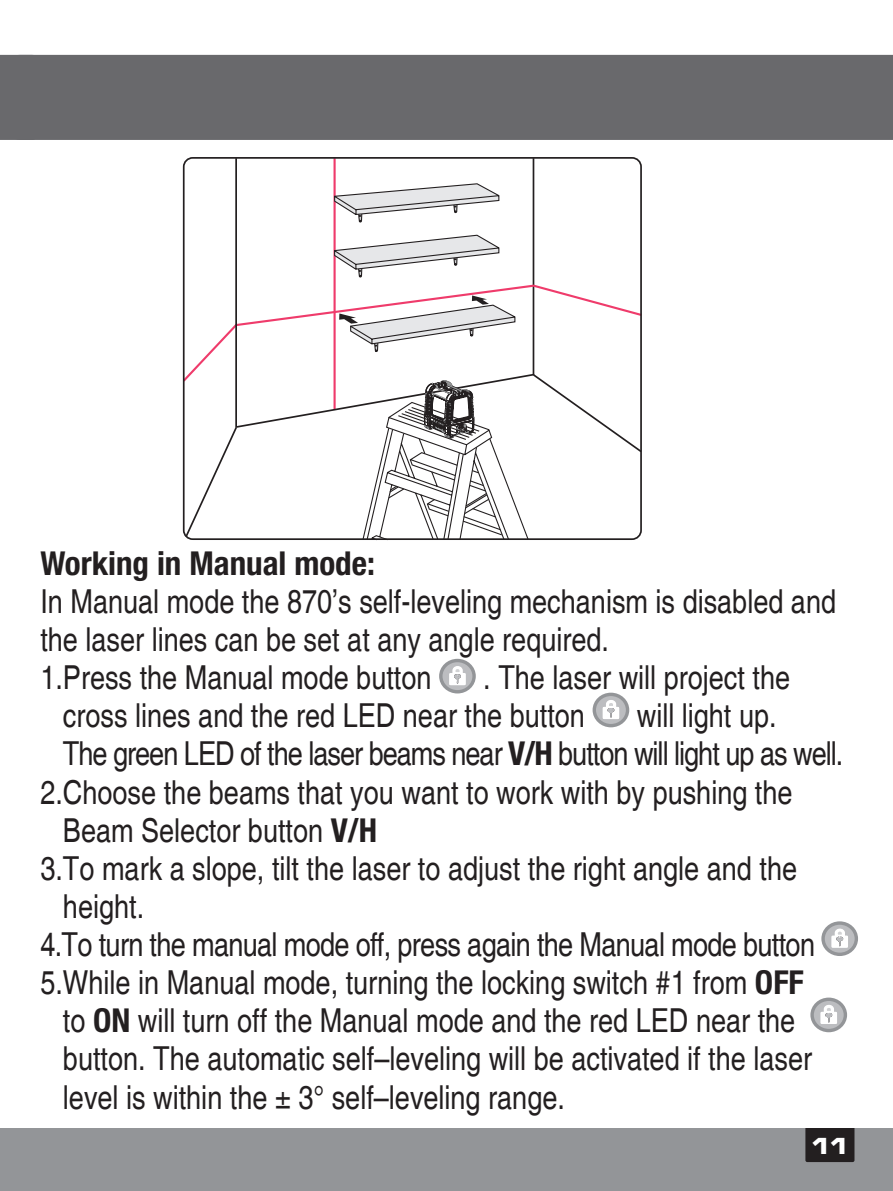
<style>
.page{position:relative;width:893px;height:1191px;background:#fff}
.page>*{position:absolute;margin:0;border:0;box-sizing:border-box;transform-origin:0 0}
.t1{font:condensed 33px/38.1px "Helvetica";color:#231f20}
.t2{font:condensed 33px "Helvetica";letter-spacing:-.03em;color:#231f20}
.t3{font:condensed 33px "Helvetica";letter-spacing:-.02em;color:#231f20}
.t4{font:700 condensed 33px "Helvetica Neue";color:#231f20}
.t5{font:24px "Microgramma D Bold Exte";color:#fff}
.s1{font-family:"Helvetica Neue";font-weight:700}
</style>
<div class="page">
<div style="left:0;top:1128px;width:893px;height:63px;background:#939598"></div>
<div style="left:805px;top:1128px;width:49px;height:34px;background:#231f20"></div>
<svg style="left:0;top:55px;width:9px;height:85px"></svg>
<div style="left:9px;top:55px;width:884px;height:85px;background:#69696c"></div>
<svg style="left:440px;top:659px;width:35px;height:33px"></svg>
<div style="left:439px;top:659px;width:37px;height:34px;border:3px solid #939598;border-radius:50%"></div>
<div style="left:449px;top:673px;width:17px;height:12px;border:2px solid #fff"></div>
<svg style="left:452px;top:665px;width:12px;height:20px"></svg>
<svg style="left:593px;top:693px;width:35px;height:33px"></svg>
<div style="left:593px;top:692px;width:36px;height:35px;border:3px solid #939598;border-radius:50%"></div>
<div style="left:603px;top:707px;width:16px;height:12px;border:2px solid #fff"></div>
<svg style="left:605px;top:699px;width:12px;height:20px"></svg>
<svg style="left:822px;top:922px;width:35px;height:33px"></svg>
<div style="left:821px;top:921px;width:37px;height:35px;border:3px solid #939598;border-radius:50%"></div>
<div style="left:831px;top:935px;width:17px;height:12px;border:2px solid #fff"></div>
<svg style="left:834px;top:927px;width:12px;height:20px"></svg>
<svg style="left:811px;top:998px;width:35px;height:33px"></svg>
<div style="left:810px;top:997px;width:37px;height:35px;border:3px solid #939598;border-radius:50%"></div>
<div style="left:820px;top:1011px;width:17px;height:13px;border:2px solid #fff"></div>
<svg style="left:823px;top:1004px;width:12px;height:19px"></svg>
<svg style="left:186px;top:384px;width:453px;height:153px"></svg>
<svg style="left:234px;top:160px;width:301px;height:269px"></svg>
<svg style="left:182px;top:283px;width:457px;height:101px"></svg>
<hr style="left:235px;top:158px;width:2px;height:269px;background:#231f20">
<svg style="left:333px;top:234px;width:167px;height:44px"></svg>
<svg style="left:339px;top:295px;width:177px;height:58px"></svg>
<div style="left:183px;top:157px;width:459px;height:383px;border:2px solid #231f20;border-radius:9px"></div>
<svg style="left:362px;top:379px;width:168px;height:162px"></svg>
<p class="t4" style="left:40px;top:543px;width:336px">Working in Manual mode:</p>
<p class="t1" style="left:40px;top:582px;width:797px">In Manual mode the 870’s self-leveling mechanism is disabled and the laser lines can be set at any angle required.<br>1.Press the Manual mode button</p>
<p class="t1" style="left:63px;top:659px;width:729px;text-indent:420px">. The laser will project the cross lines and the red LED near the button</p>
<p class="t1" style="left:637px;top:697px;width:141px">will light up.</p>
<p class="t2" style="left:63px;top:734px;width:782px">The green LED of the laser beams near <span class="s1">V/H</span> button will light up as well.</p>
<p class="t1" style="left:40px;top:773px;width:754px">2.Choose the beams that you want to work with by pushing the</p>
<p class="t1" style="left:63px;top:811px;width:316px">Beam Selector button <span class="s1">V/H</span></p>
<p class="t1" style="left:40px;top:849px;width:758px">3.To mark a slope, tilt the laser to adjust the right angle and the</p>
<p class="t1" style="left:63px;top:887px;width:83px">height.</p>
<p class="t3" style="left:40px;top:925px;width:776px">4.To turn the manual mode off, press again the Manual mode button</p>
<p class="t1" style="left:40px;top:963px;width:765px">5.While in Manual mode, turning the locking switch #1 from <span class="s1">OFF</span></p>
<p class="t1" style="left:63px;top:1002px;width:734px">to <span class="s1">ON</span> will turn off the Manual mode and the red LED near the</p>
<p class="t1" style="left:63px;top:1040px;width:751px">button. The automatic self–leveling will be activated if the laser</p>
<p class="t1" style="left:63px;top:1078px;width:503px">level is within the ± 3° self–leveling range.</p>
<p class="t5" style="left:810px;top:1129px;width:42px">11</p>
</div>
